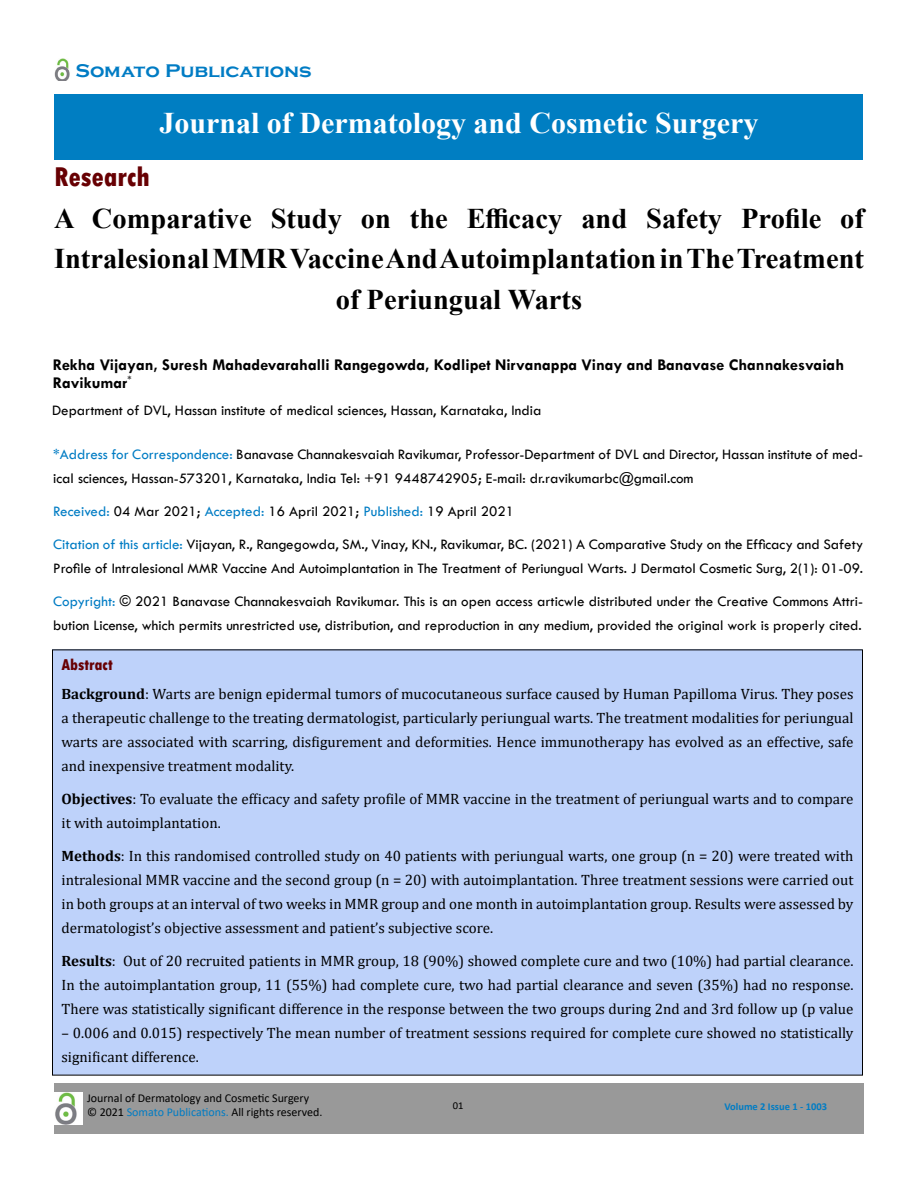
<style>
.page{position:relative;width:918px;height:1188px;background:#fff}
.page>*{position:absolute;margin:0;border:0;box-sizing:border-box;transform-origin:0 0}
.t1{font:700 30px "Times New Roman";color:#fff}
.t2{font:700 28.5px/40.5px "Times New Roman";color:#000;text-align:center}
.t3{font:800 condensed 28.5px "Tw Cen";color:#670003}
.t4{font:700 18.9px "Copperplate Gothic";letter-spacing:-.005em;color:#007cc4;scale:1.07 1}
.t5{font:700 16.5px/18px "Tw Cen";color:#000}
.t6{font:800 condensed 16.5px "Tw Cen";color:#670003}
.t7{font:15px/24px "Cambria";color:#000;text-align:justify}
.t8{font:15px/24px "Tw Cen";color:#000}
.t9{font:12px/14.4px "Calibri";color:#000}
.t10{font:700 10.5px "Calibri";color:#007cc4}
.t11{font:10.5px "Calibri";color:#000}
.s1{color:#007cc4}
.s2{font-weight:700}
</style>
<div class="page">
<div style="left:55px;top:94px;width:808px;height:66px;background:#007ec2"></div>
<div style="left:52px;top:650px;width:810px;height:425px;background:#bed2fa"></div>
<div style="left:54px;top:1083px;width:810px;height:51px;background:#999"></div>
<img style="left:54px;top:1092px;width:28px;height:33px">
<img style="left:54px;top:58px;width:16px;height:23px">
<p class="t4" style="left:75px;top:60px;width:222px">Somato Publications</p>
<h1 class="t1" style="left:159px;top:101px;width:601px">Journal of Dermatology and Cosmetic Surgery</h1>
<h2 class="t3" style="left:54px;top:160px;width:98px">Research</h2>
<h2 class="t2" style="left:54px;top:197px;width:812px">A Comparative Study on the Efficacy and Safety Profile of<br>Intralesional MMR Vaccine And Autoimplantation in The Treatment of Periungual Warts</h2>
<p class="t5" style="left:53px;top:355px;width:793px">Rekha Vijayan, Suresh Mahadevarahalli Rangegowda, Kodlipet Nirvanappa Vinay and Banavase Channakesvaiah<br>Ravikumar<sup>*</sup></p>
<p class="t8" style="left:52px;top:399px;width:491px">Department of DVL, Hassan institute of medical sciences, Hassan, Karnataka, India</p>
<p class="t8" style="left:53px;top:442px;width:812px"><span class="s1">*Address for Correspondence:</span> Banavase Channakesvaiah Ravikumar, Professor-Department of DVL and Director, Hassan institute of med&shy;ical sciences, Hassan-573201, Karnataka, India Tel: +91 9448742905; E-mail: dr.ravikumarbc@gmail.com</p>
<p class="t8" style="left:53px;top:499px;width:462px"><span class="s1">Received:</span> 04 Mar 2021; <span class="s1">Accepted:</span> 16 April 2021; <span class="s1">Published:</span> 19 April 2021</p>
<p class="t8" style="left:53px;top:532px;width:812px"><span class="s1">Citation of this article:</span> Vijayan, R., Rangegowda, SM., Vinay, KN., Ravikumar, BC. (2021) A Comparative Study on the Efficacy and Safety<br>Profile of Intralesional MMR Vaccine And Autoimplantation in The Treatment of Periungual Warts. J Dermatol Cosmetic Surg, 2(1): 01-09.</p>
<p class="t8" style="left:53px;top:589px;width:812px"><span class="s1">Copyright:</span> © 2021 Banavase Channakesvaiah Ravikumar. This is an open access articwle distributed under the Creative Commons Attri&shy;bution License, which permits unrestricted use, distribution, and reproduction in any medium, provided the original work is properly cited.</p>
<p class="t6" style="left:62px;top:655px;width:53px">Abstract</p>
<p class="t7" style="left:62px;top:681px;width:793px"><span class="s2">Background</span>: Warts are benign epidermal tumors of mucocutaneous surface caused by Human Papilloma Virus. They poses a therapeutic challenge to the treating dermatologist, particularly periungual warts. The treatment modalities for periungual warts are associated with scarring, disfigurement and deformities. Hence immunotherapy has evolved as an effective, safe and inexpensive treatment modality.</p>
<p class="t7" style="left:62px;top:786px;width:794px"><span class="s2">Objectives</span>: To evaluate the efficacy and safety profile of MMR vaccine in the treatment of periungual warts and to compare it with autoimplantation.</p>
<p class="t7" style="left:62px;top:843px;width:793px"><span class="s2">Methods</span>: In this randomised controlled study on 40 patients with periungual warts, one group (n = 20) were treated with intralesional MMR vaccine and the second group (n = 20) with autoimplantation. Three treatment sessions were carried out in both groups at an interval of two weeks in MMR group and one month in autoimplantation group. Results were assessed by dermatologist’s objective assessment and patient’s subjective score.</p>
<p class="t7" style="left:62px;top:948px;width:794px"><span class="s2">Results</span>: Out of 20 recruited patients in MMR group, 18 (90%) showed complete cure and two (10%) had partial clearance.<br>In the autoimplantation group, 11 (55%) had complete cure, two had partial clearance and seven (35%) had no response.<br>There was statistically significant difference in the response between the two groups during 2nd and 3rd follow up (p value</p>
<p class="t7" style="left:62px;top:1020px;width:794px">– 0.006 and 0.015) respectively The mean number of treatment sessions required for complete cure showed no statistically significant difference.</p>
<p class="t9" style="left:87px;top:1090px;width:237px">Journal of Dermatology and Cosmetic Surgery<br>© 2021 <span class="s1">Somato Publications.</span> All rights reserved.</p>
<p class="t11" style="left:453px;top:1098px;width:12px">01</p>
<p class="t10" style="left:724px;top:1099px;width:104px">Volume 2 Issue 1 - 1003</p>
</div>
